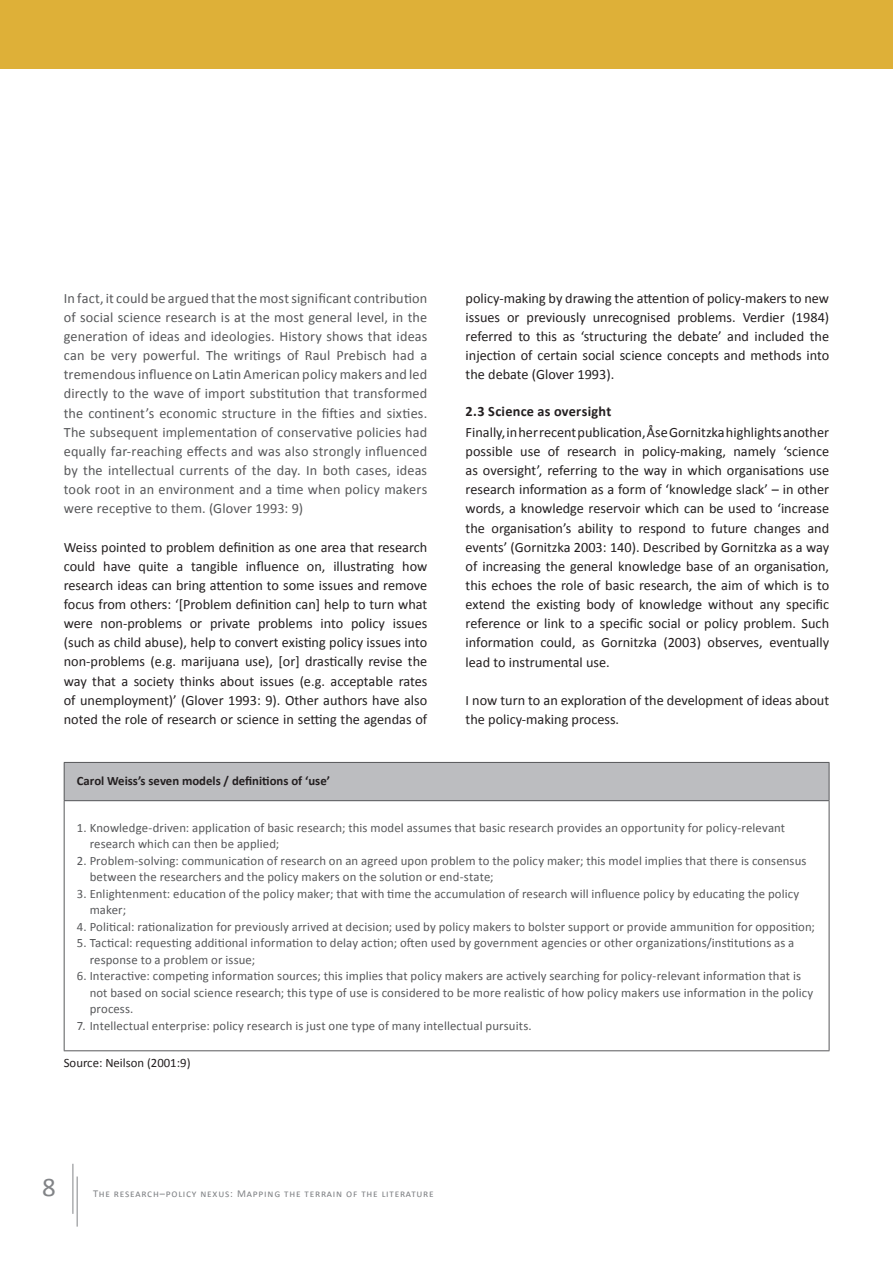
<style>
.page{position:relative;width:893px;height:1263px;background:#fff}
.page>*{position:absolute;margin:0;border:0;box-sizing:border-box;transform-origin:0 0}
.t1{font:27px "Calibri";color:#828487}
.t2{font:14.25px/19.2px "Calibri";color:#231f20;text-align:justify}
.t3{font:14.25px/19.2px "Calibri";letter-spacing:.01em;color:#57585a;text-align:justify}
.t4{font:700 14.25px "Calibri";color:#231f20}
.t5{font:12.75px/16.5px "Calibri";letter-spacing:.01em;color:#57585a}
.t6{font:700 12.75px "Calibri";color:#231f20}
.t7{font:12.75px "Calibri";color:#231f20}
.t8{font:10.5px "Calibri";letter-spacing:.075em;color:#828487}
</style>
<div class="page">
<div style="left:0;top:0;width:893px;height:68px;background:#deb038"></div>
<hr style="left:73px;top:1164px;width:1px;height:50px;background:#828487">
<hr style="left:77px;top:1176px;width:1px;height:50px;background:#828487">
<div style="left:64px;top:762px;width:765px;height:39px;background:#bcbdc0"></div>
<hr style="left:64px;top:762px;width:765px;height:1px;background:#57585a">
<hr style="left:64px;top:763px;width:1px;height:37px;background:#57585a">
<hr style="left:829px;top:763px;width:1px;height:37px;background:#57585a">
<hr style="left:64px;top:800px;width:765px;height:1px;background:#57585a">
<hr style="left:64px;top:801px;width:1px;height:249px;background:#57585a">
<hr style="left:829px;top:801px;width:1px;height:249px;background:#57585a">
<hr style="left:64px;top:1050px;width:765px;height:1px;background:#57585a">
<p class="t3" style="left:64px;top:288px;width:365px">In fact, it could be argued that the most significant contribution of social science research is at the most general level, in the generation of ideas and ideologies. History shows that ideas can be very powerful. The writings of Raul Prebisch had a tremendous influence on Latin American policy makers and led directly to the wave of import substitution that transformed the continent’s economic structure in the fifties and sixties.<br>The subsequent implementation of conservative policies had equally far-reaching effects and was also strongly influenced by the intellectual currents of the day. In both cases, ideas took root in an environment and a time when policy makers were receptive to them. (Glover 1993: 9)</p>
<p class="t2" style="left:64px;top:537px;width:365px">Weiss pointed to problem definition as one area that research could have quite a tangible influence on, illustrating how research ideas can bring attention to some issues and remove focus from others: ‘[Problem definition can] help to turn what were non-problems or private problems into policy issues (such as child abuse), help to convert existing policy issues into non-problems (e.g. marijuana use), [or] drastically revise the way that a society thinks about issues (e.g. acceptable rates of unemployment)’ (Glover 1993: 9). Other authors have also noted the role of research or science in setting the agendas of</p>
<p class="t2" style="left:466px;top:288px;width:365px">policy-making by drawing the attention of policy-makers to new issues or previously unrecognised problems. Verdier (1984) referred to this as ‘structuring the debate’ and included the injection of certain social science concepts and methods into the debate (Glover 1993).</p>
<p class="t4" style="left:466px;top:403px;width:147px">2.3 Science as oversight</p>
<p class="t2" style="left:466px;top:422px;width:365px">Finally, in her recent publication, Åse Gornitzka highlights another possible use of research in policy-making, namely ‘science as oversight’, referring to the way in which organisations use research information as a form of ‘knowledge slack’ – in other words, a knowledge reservoir which can be used to ‘increase the organisation’s ability to respond to future changes and events’ (Gornitzka 2003: 140). Described by Gornitzka as a way of increasing the general knowledge base of an organisation, this echoes the role of basic research, the aim of which is to extend the existing body of knowledge without any specific reference or link to a specific social or policy problem. Such information could, as Gornitzka (2003) observes, eventually lead to instrumental use.</p>
<p class="t2" style="left:466px;top:690px;width:365px">I now turn to an exploration of the development of ideas about the policy-making process.</p>
<p class="t6" style="left:77px;top:773px;width:255px">Carol Weiss’s seven models / definitions of ‘use’</p>
<p class="t5" style="left:90px;top:818px;width:697px;text-indent:-13px">1. Knowledge-driven: application of basic research; this model assumes that basic research provides an opportunity for policy-relevant research which can then be applied;</p>
<p class="t5" style="left:90px;top:851px;width:718px;text-indent:-13px">2. Problem-solving: communication of research on an agreed upon problem to the policy maker; this model implies that there is consensus between the researchers and the policy makers on the solution or end-state;</p>
<p class="t5" style="left:90px;top:884px;width:711px;text-indent:-13px">3. Enlightenment: education of the policy maker; that with time the accumulation of research will influence policy by educating the policy maker;</p>
<p class="t5" style="left:77px;top:917px;width:740px">4. Political: rationalization for previously arrived at decision; used by policy makers to bolster support or provide ammunition for opposition;</p>
<p class="t5" style="left:90px;top:934px;width:706px;text-indent:-13px">5. Tactical: requesting additional information to delay action; often used by government agencies or other organizations/institutions as a response to a problem or issue;</p>
<p class="t5" style="left:90px;top:967px;width:725px;text-indent:-13px">6. Interactive: competing information sources; this implies that policy makers are actively searching for policy-relevant information that is not based on social science research; this type of use is considered to be more realistic of how policy makers use information in the policy process.</p>
<p class="t5" style="left:77px;top:1016px;width:456px">7. Intellectual enterprise: policy research is just one type of many intellectual pursuits.</p>
<p class="t7" style="left:64px;top:1055px;width:128px">Source: Neilson (2001:9)</p>
<h1 class="t1" style="left:42px;top:1170px;width:15px">8</h1>
<p class="t8" style="left:93px;top:1187px;width:342px">The research–policy nexus: Mapping the terrain of the literature</p>
</div>
